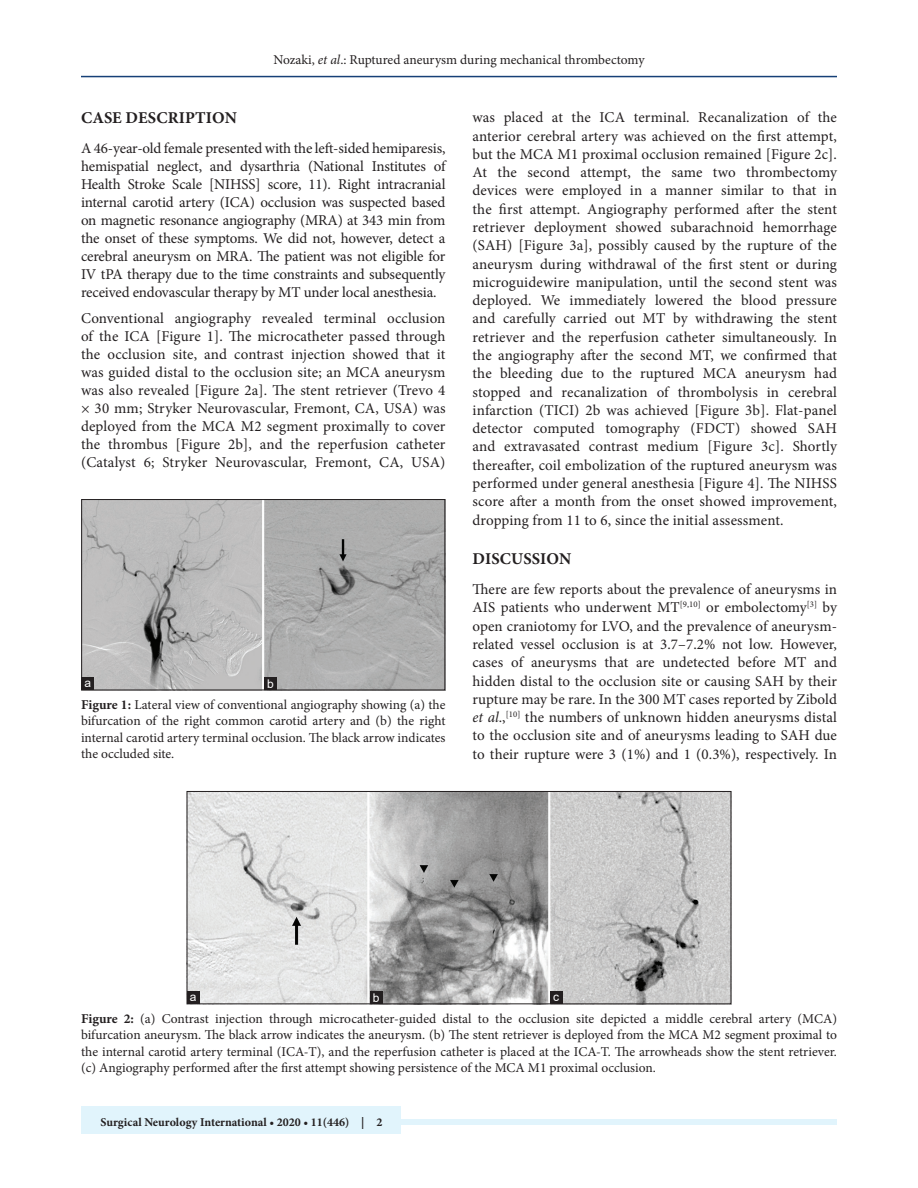
<style>
.page{position:relative;width:918px;height:1188px;background:#fff}
.page>*{position:absolute;margin:0;border:0;box-sizing:border-box;transform-origin:0 0}
.t1{font:700 16.5px "Minion Pro";letter-spacing:.01em;color:#231f20}
.TX{font:15px/18.3px "Minion Pro";color:#231f20;text-align:justify}
.FGC{font:13.5px/16.5px "Minion Pro";color:#231f20;text-align:justify}
.JF{font:700 12px "Minion Pro";color:#231f20}
.LABEL{font:12px "Arial";color:#fff}
.s1{font-style:italic}
.s2{font-weight:700}
</style>
<div class="page">
<img style="left:189px;top:793px;width:540px;height:209px">
<div style="left:187px;top:791px;width:544px;height:213px;border:1px solid #231f20"></div>
<div style="left:550px;top:991px;width:13px;height:13px;background:#231f20"></div>
<div style="left:370px;top:991px;width:12px;height:13px;background:#231f20"></div>
<div style="left:187px;top:991px;width:13px;height:13px;background:#231f20"></div>
<hr style="left:81px;top:76px;width:756px;height:1px;background:#164077">
<div style="left:81px;top:1119px;width:756px;height:6px;background:#e1f4fc"></div>
<div style="left:81px;top:1106px;width:319px;height:28px;background:#e1f4fc"></div>
<img style="left:83px;top:501px;width:360px;height:187px">
<div style="left:81px;top:499px;width:364px;height:191px;border:1px solid #231f20"></div>
<div style="left:264px;top:677px;width:13px;height:13px;background:#231f20"></div>
<div style="left:82px;top:677px;width:12px;height:13px;background:#231f20"></div>
<p class="FGC" style="left:273px;top:51px;width:373px">Nozaki, <span class="s1">et al</span>.: Ruptured aneurysm during mechanical thrombectomy</p>
<h1 class="t1" style="left:81px;top:106px;width:157px">CASE DESCRIPTION</h1>
<p class="TX" style="left:81px;top:140px;width:366px">A 46-year-old female presented with the left-sided hemiparesis, hemispatial neglect, and dysarthria (National Institutes of Health Stroke Scale [NIHSS] score, 11). Right intracranial internal carotid artery (ICA) occlusion was suspected based on magnetic resonance angiography (MRA) at 343 min from the onset of these symptoms. We did not, however, detect a cerebral aneurysm on MRA. The patient was not eligible for IV tPA therapy due to the time constraints and subsequently received endovascular therapy by MT under local anesthesia.</p>
<p class="TX" style="left:81px;top:309px;width:366px">Conventional angiography revealed terminal occlusion of the ICA [Figure 1]. The microcatheter passed through the occlusion site, and contrast injection showed that it was guided distal to the occlusion site; an MCA aneurysm was also revealed [Figure 2a]. The stent retriever (Trevo 4 × 30 mm; Stryker Neurovascular, Fremont, CA, USA) was deployed from the MCA M2 segment proximally to cover the thrombus [Figure 2b], and the reperfusion catheter (Catalyst 6; Stryker Neurovascular, Fremont, CA, USA)</p>
<p class="LABEL" style="left:85px;top:675px;width:8px">a</p>
<p class="LABEL" style="left:267px;top:676px;width:8px">b</p>
<p class="FGC" style="left:81px;top:696px;width:366px"><span class="s2">Figure 1:</span> Lateral view of conventional angiography showing (a) the bifurcation of the right common carotid artery and (b) the right internal carotid artery terminal occlusion. The black arrow indicates the occluded site.</p>
<p class="TX" style="left:472px;top:108px;width:366px">was placed at the ICA terminal. Recanalization of the anterior cerebral artery was achieved on the first attempt, but the MCA M1 proximal occlusion remained [Figure 2c].<br>At the second attempt, the same two thrombectomy devices were employed in a manner similar to that in the first attempt. Angiography performed after the stent retriever deployment showed subarachnoid hemorrhage (SAH) [Figure 3a], possibly caused by the rupture of the aneurysm during withdrawal of the first stent or during microguidewire manipulation, until the second stent was deployed. We immediately lowered the blood pressure and carefully carried out MT by withdrawing the stent retriever and the reperfusion catheter simultaneously. In the angiography after the second MT, we confirmed that the bleeding due to the ruptured MCA aneurysm had stopped and recanalization of thrombolysis in cerebral infarction (TICI) 2b was achieved [Figure 3b]. Flat-panel detector computed tomography (FDCT) showed SAH and extravasated contrast medium [Figure 3c]. Shortly thereafter, coil embolization of the ruptured aneurysm was performed under general anesthesia [Figure 4]. The NIHSS score after a month from the onset showed improvement, dropping from 11 to 6, since the initial assessment.</p>
<h1 class="t1" style="left:473px;top:547px;width:100px">DISCUSSION</h1>
<p class="TX" style="left:472px;top:580px;width:366px">There are few reports about the prevalence of aneurysms in AIS patients who underwent MT<sup>[9,10]</sup> or embolectomy<sup>[3]</sup> by open craniotomy for LVO, and the prevalence of aneurysm&shy;related vessel occlusion is at 3.7–7.2% not low. However, cases of aneurysms that are undetected before MT and hidden distal to the occlusion site or causing SAH by their rupture may be rare. In the 300 MT cases reported by Zibold <span class="s1">et al</span>.,<sup>[10]</sup> the numbers of unknown hidden aneurysms distal to the occlusion site and of aneurysms leading to SAH due to their rupture were 3 (1%) and 1 (0.3%), respectively. In</p>
<p class="LABEL" style="left:190px;top:988px;width:8px">a</p>
<p class="LABEL" style="left:373px;top:990px;width:8px">b</p>
<p class="LABEL" style="left:553px;top:988px;width:7px">c</p>
<p class="FGC" style="left:81px;top:1010px;width:758px"><span class="s2">Figure 2:</span> (a) Contrast injection through microcatheter-guided distal to the occlusion site depicted a middle cerebral artery (MCA) bifurcation aneurysm. The black arrow indicates the aneurysm. (b) The stent retriever is deployed from the MCA M2 segment proximal to the internal carotid artery terminal (ICA-T), and the reperfusion catheter is placed at the ICA-T. The arrowheads show the stent retriever. (c) Angiography performed after the first attempt showing persistence of the MCA M1 proximal occlusion.</p>
<p class="JF" style="left:100px;top:1113px;width:284px">Surgical Neurology International • 2020 • 11(446) | 2</p>
</div>
